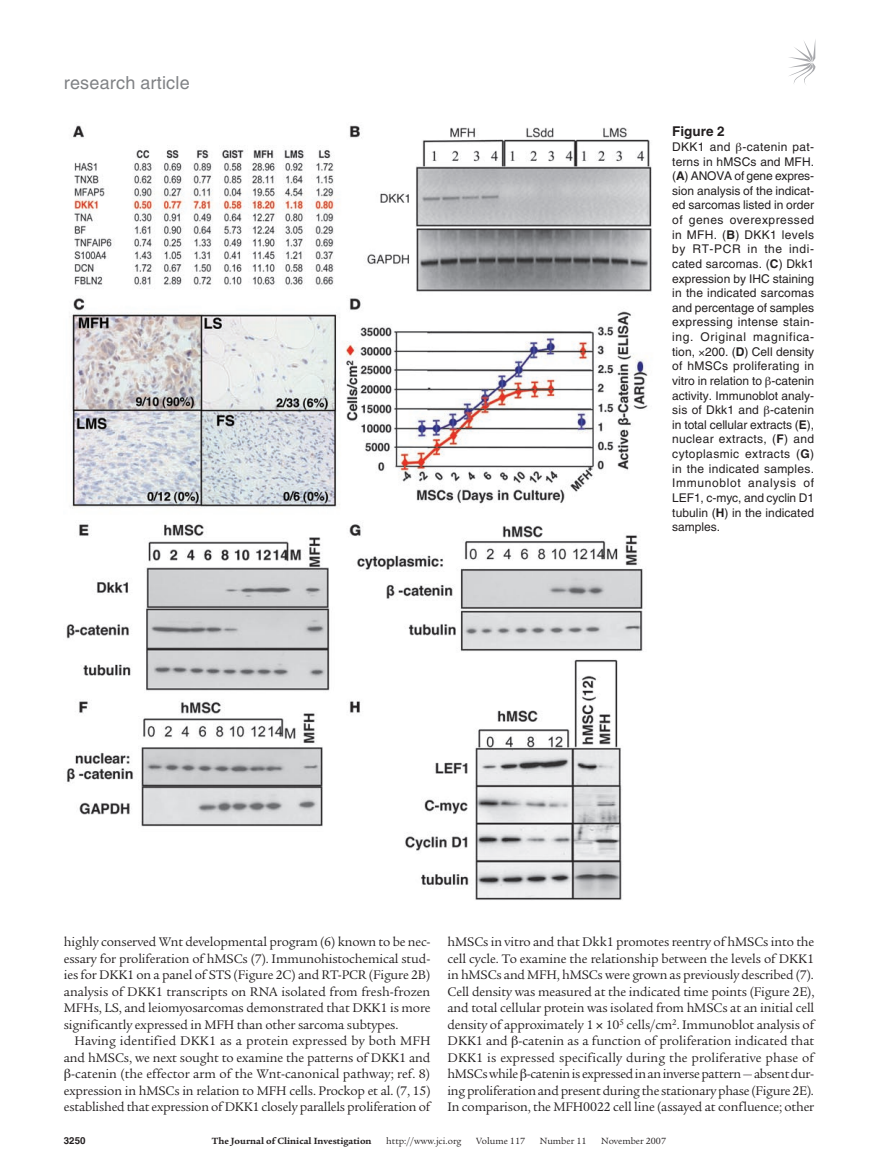
<style>
.page{position:relative;width:878px;height:1174px;background:#fff}
.page>*{position:absolute;margin:0;border:0;box-sizing:border-box;transform-origin:0 0}
.t1{font:18px "Helvetica LT Std";letter-spacing:.01em;color:#808285}
.t2{font:13.5px/16.5px "Legacy Serif Std";letter-spacing:-.01em;color:#231f20;text-align:justify}
.t3{font:700 13.5px "Helvetica LT Std";color:#231f20}
.t4{font:12px/14.5px "Helvetica LT Std";letter-spacing:.005em;color:#231f20;text-align:justify}
.t5{font:9.75px "Legacy Serif Std";color:#231f20}
.t6{font:700 9.75px "Legacy Serif Std";color:#231f20}
.t7{font:700 9.75px "Helvetica LT Std";color:#231f20}
.s1{font-weight:700}
</style>
<div class="page">
<svg style="left:789px;top:41px;width:26px;height:44px"></svg>
<img style="left:66px;top:125px;width:586px;height:775px">
<h1 class="t1" style="left:64px;top:72px;width:127px">research article</h1>
<p class="t3" style="left:672px;top:123px;width:54px">Figure 2</p>
<p class="t4" style="left:672px;top:139px;width:143px">DKK1 and -catenin pat&shy;terns in hMSCs and MFH. (<span class="s1">A</span>) ANOVA of gene expres&shy;sion analysis of the indicat&shy;ed sarcomas listed in order of genes overexpressed in MFH. (<span class="s1">B</span>) DKK1 levels by RT-PCR in the indi&shy;cated sarcomas. (<span class="s1">C</span>) Dkk1 expression by IHC staining in the indicated sarcomas and percentage of samples expressing intense stain&shy;ing. Original magnifica&shy;tion, 200. (<span class="s1">D</span>) Cell density of hMSCs proliferating in vitro in relation to -catenin activity. Immunoblot analy&shy;sis of Dkk1 and -catenin in total cellular extracts (<span class="s1">E</span>), nuclear extracts, (<span class="s1">F</span>) and cytoplasmic extracts (<span class="s1">G</span>) in the indicated samples.<br>Immunoblot analysis of LEF1, c-myc, and cyclin D1 tubulin (<span class="s1">H</span>) in the indicated samples.</p>
<p class="t2" style="left:64px;top:933px;width:368px">highly conserved Wnt developmental program (6) known to be nec&shy;essary for proliferation of hMSCs (7). Immunohistochemical stud&shy;ies for DKK1 on a panel of STS (Figure 2C) and RT-PCR (Figure 2B) analysis of DKK1 transcripts on RNA isolated from fresh-frozen MFHs, LS, and leiomyosarcomas demonstrated that DKK1 is more significantly expressed in MFH than other sarcoma subtypes.</p>
<p class="t2" style="left:64px;top:1032px;width:368px;text-align:right">Having identified DKK1 as a protein expressed by both MFH and hMSCs, we next sought to examine the patterns of DKK1 and -catenin (the effector arm of the Wnt-canonical pathway; ref. 8) expression in hMSCs in relation to MFH cells. Prockop et al. (7, 15) established that expression of DKK1 closely parallels proliferation of</p>
<p class="t2" style="left:447px;top:933px;width:368px">hMSCs in vitro and that Dkk1 promotes reentry of hMSCs into the cell cycle. To examine the relationship between the levels of DKK1 in hMSCs and MFH, hMSCs were grown as previously described (7).<br>Cell density was measured at the indicated time points (Figure 2E), and total cellular protein was isolated from hMSCs at an initial cell density of approximately 1 10<sup>5</sup> cells/cm<sup>2</sup>. Immunoblot analysis of DKK1 and -catenin as a function of proliferation indicated that DKK1 is expressed specifically during the proliferative phase of hMSCs while -catenin is expressed in an inverse pattern — absent dur&shy;ing proliferation and present during the stationary phase (Figure 2E).<br>In comparison, the MFH0022 cell line (assayed at confluence; other</p>
<p class="t7" style="left:64px;top:1134px;width:23px">3250</p>
<p class="t6" style="left:212px;top:1135px;width:161px">The Journal of Clinical Investigation</p>
<p class="t5" style="left:386px;top:1135px;width:77px">http://www.jci.org</p>
<p class="t5" style="left:476px;top:1135px;width:50px">Volume 117</p>
<p class="t5" style="left:540px;top:1135px;width:48px">Number 11</p>
<p class="t5" style="left:601px;top:1135px;width:66px">November 2007</p>
</div>
